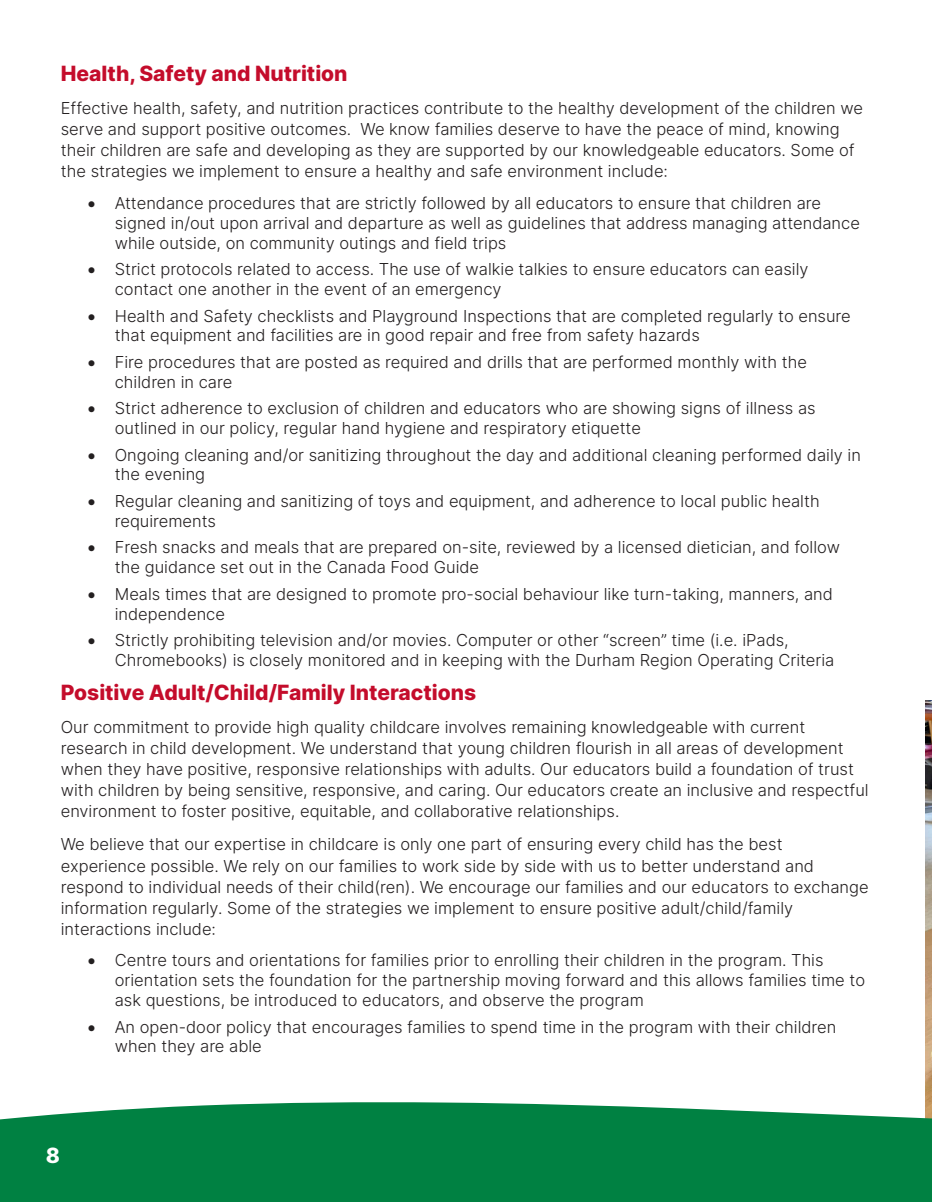
<style>
.page{position:relative;width:932px;height:1202px;background:#fff}
.page>*{position:absolute;margin:0;border:0;box-sizing:border-box;transform-origin:0 0}
.Subheading{font:21px "Inter";color:#c40c2b}
.t1{font:21px "Inter";color:#fff}
.t2{font:16.5px/19.8px "Inter";color:#231f20}
</style>
<div class="page">
<img style="left:925px;top:701px;width:7px;height:400px">
<svg style="left:0;top:1101px;width:932px;height:101px;background:#12894f"></svg>
<p class="Subheading" style="left:61px;top:58px;width:288px">Health, Safety and Nutrition</p>
<p class="t2" style="left:61px;top:97px;width:803px;line-height:21px">Effective health, safety, and nutrition practices contribute to the healthy development of the children we serve and support positive outcomes. We know families deserve to have the peace of mind, knowing their children are safe and developing as they are supported by our knowledgeable educators. Some of the strategies we implement to ensure a healthy and safe environment include:</p>
<p class="t2" style="left:115px;top:193px;width:746px;text-indent:-27px">• Attendance procedures that are strictly followed by all educators to ensure that children are signed in/out upon arrival and departure as well as guidelines that address managing attendance while outside, on community outings and field trips</p>
<p class="t2" style="left:115px;top:259px;width:695px;text-indent:-27px">• Strict protocols related to access. The use of walkie talkies to ensure educators can easily contact one another in the event of an emergency</p>
<p class="t2" style="left:115px;top:305px;width:737px;text-indent:-27px">• Health and Safety checklists and Playground Inspections that are completed regularly to ensure that equipment and facilities are in good repair and free from safety hazards</p>
<p class="t2" style="left:115px;top:351px;width:693px;text-indent:-27px">• Fire procedures that are posted as required and drills that are performed monthly with the children in care</p>
<p class="t2" style="left:115px;top:398px;width:702px;text-indent:-27px">• Strict adherence to exclusion of children and educators who are showing signs of illness as outlined in our policy, regular hand hygiene and respiratory etiquette</p>
<p class="t2" style="left:115px;top:444px;width:747px;text-indent:-27px">• Ongoing cleaning and/or sanitizing throughout the day and additional cleaning performed daily in the evening</p>
<p class="t2" style="left:115px;top:491px;width:706px;text-indent:-27px">• Regular cleaning and sanitizing of toys and equipment, and adherence to local public health requirements</p>
<p class="t2" style="left:115px;top:537px;width:726px;text-indent:-27px">• Fresh snacks and meals that are prepared on-site, reviewed by a licensed dietician, and follow the guidance set out in the Canada Food Guide</p>
<p class="t2" style="left:115px;top:583px;width:719px;text-indent:-27px">• Meals times that are designed to promote pro-social behaviour like turn-taking, manners, and independence</p>
<p class="t2" style="left:115px;top:630px;width:721px;text-indent:-27px">• Strictly prohibiting television and/or movies. Computer or other “screen” time (i.e. iPads,<br>Chromebooks) is closely monitored and in keeping with the Durham Region Operating Criteria</p>
<p class="Subheading" style="left:61px;top:677px;width:417px">Positive Adult/Child/Family Interactions</p>
<p class="t2" style="left:61px;top:716px;width:809px;line-height:21px">Our commitment to provide high quality childcare involves remaining knowledgeable with current research in child development. We understand that young children flourish in all areas of development when they have positive, responsive relationships with adults. Our educators build a foundation of trust with children by being sensitive, responsive, and caring. Our educators create an inclusive and respectful environment to foster positive, equitable, and collaborative relationships.</p>
<p class="t2" style="left:61px;top:833px;width:809px;line-height:21px">We believe that our expertise in childcare is only one part of ensuring every child has the best experience possible. We rely on our families to work side by side with us to better understand and respond to individual needs of their child(ren). We encourage our families and our educators to exchange information regularly. Some of the strategies we implement to ensure positive adult/child/family interactions include:</p>
<p class="t2" style="left:115px;top:950px;width:751px;text-indent:-27px">• Centre tours and orientations for families prior to enrolling their children in the program. This orientation sets the foundation for the partnership moving forward and this allows families time to ask questions, be introduced to educators, and observe the program</p>
<p class="t2" style="left:115px;top:1016px;width:723px;text-indent:-27px">• An open-door policy that encourages families to spend time in the program with their children when they are able</p>
<p class="t1" style="left:46px;top:1140px;width:16px">8</p>
</div>
